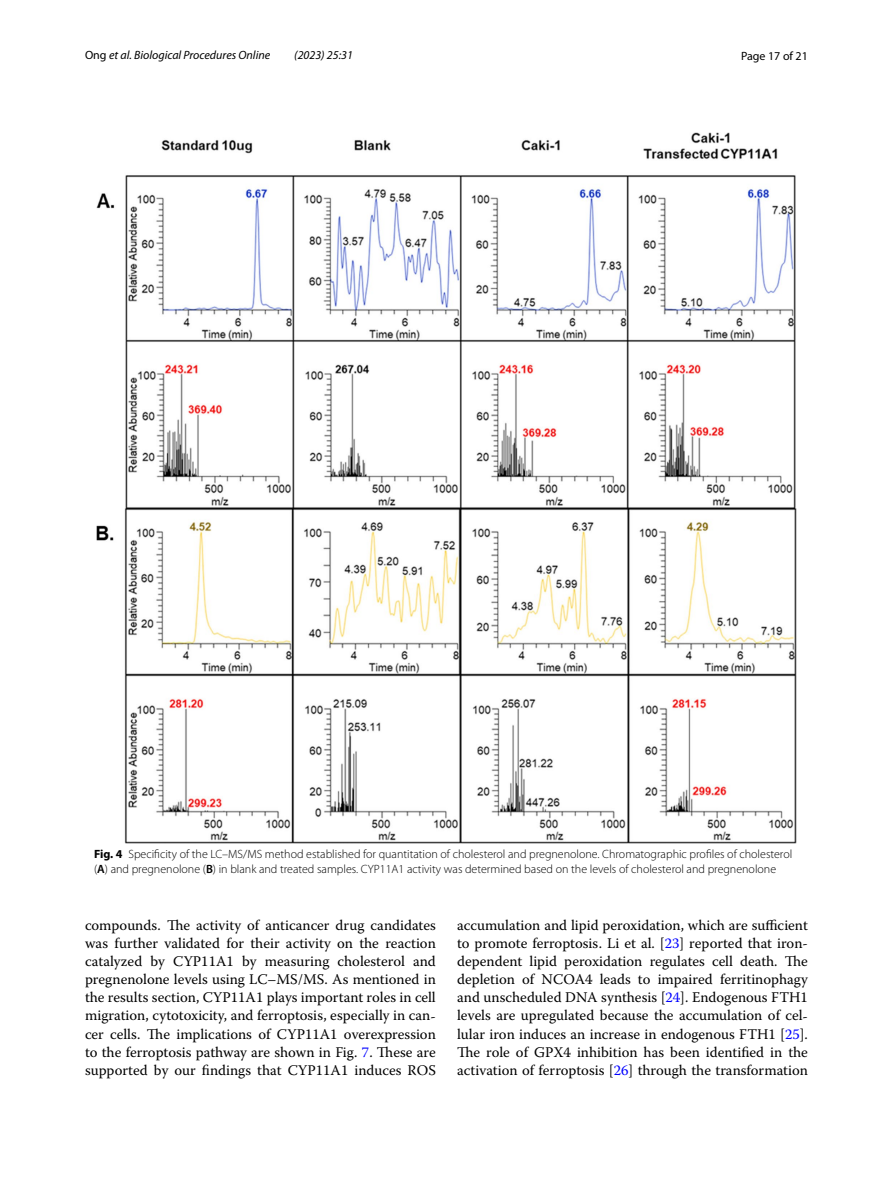
<style>
.page{position:relative;width:893px;height:1187px;background:#fff}
.page>*{position:absolute;margin:0;border:0;box-sizing:border-box;transform-origin:0 0}
.t1{font:14.7px/18px "Warnock Pro";color:#000;text-align:justify}
.t2{font:300 12px/15px "Myriad Pro";color:#000}
.t3{font:italic 12px "Myriad Pro";color:#000}
.t4{font:12px "Myriad Pro";color:#000}
.s1{font-style:normal}
.s2{font-weight:700}
.s3{font-weight:600}
.s4{color:#00f}
</style>
<div class="page">
<img style="left:96px;top:133px;width:701px;height:710px">
<p class="t3" style="left:85px;top:48px;width:187px"><span class="s1">Ong</span> et al. Biological Procedures Online</p>
<p class="t3" style="left:294px;top:48px;width:60px">(2023) 25:31</p>
<p class="t4" style="left:741px;top:48px;width:68px">Page 17 of 21</p>
<p class="t2" style="left:94px;top:846px;width:700px"><span class="s2">Fig. 4</span> Specificity of the LC–MS/MS method established for quantitation of cholesterol and pregnenolone. Chromatographic profiles of cholesterol (<span class="s3">A</span>) and pregnenolone (<span class="s3">B</span>) in blank and treated samples. CYP11A1 activity was determined based on the levels of cholesterol and pregnenolone</p>
<p class="t1" style="left:85px;top:916px;width:352px">compounds. The activity of anticancer drug candidates was further validated for their activity on the reaction catalyzed by CYP11A1 by measuring cholesterol and pregnenolone levels using LC–MS/MS. As mentioned in the results section, CYP11A1 plays important roles in cell migration, cytotoxicity, and ferroptosis, especially in can&shy;cer cells. The implications of CYP11A1 overexpression to the ferroptosis pathway are shown in Fig. <span class="s4">7</span>. These are supported by our findings that CYP11A1 induces ROS</p>
<p class="t1" style="left:457px;top:916px;width:352px">accumulation and lipid peroxidation, which are sufficient to promote ferroptosis. Li et al. [<span class="s4">23</span>] reported that iron&shy;dependent lipid peroxidation regulates cell death. The depletion of NCOA4 leads to impaired ferritinophagy and unscheduled DNA synthesis [<span class="s4">24</span>]. Endogenous FTH1 levels are upregulated because the accumulation of cel&shy;lular iron induces an increase in endogenous FTH1 [<span class="s4">25</span>].<br>The role of GPX4 inhibition has been identified in the activation of ferroptosis [<span class="s4">26</span>] through the transformation</p>
</div>
